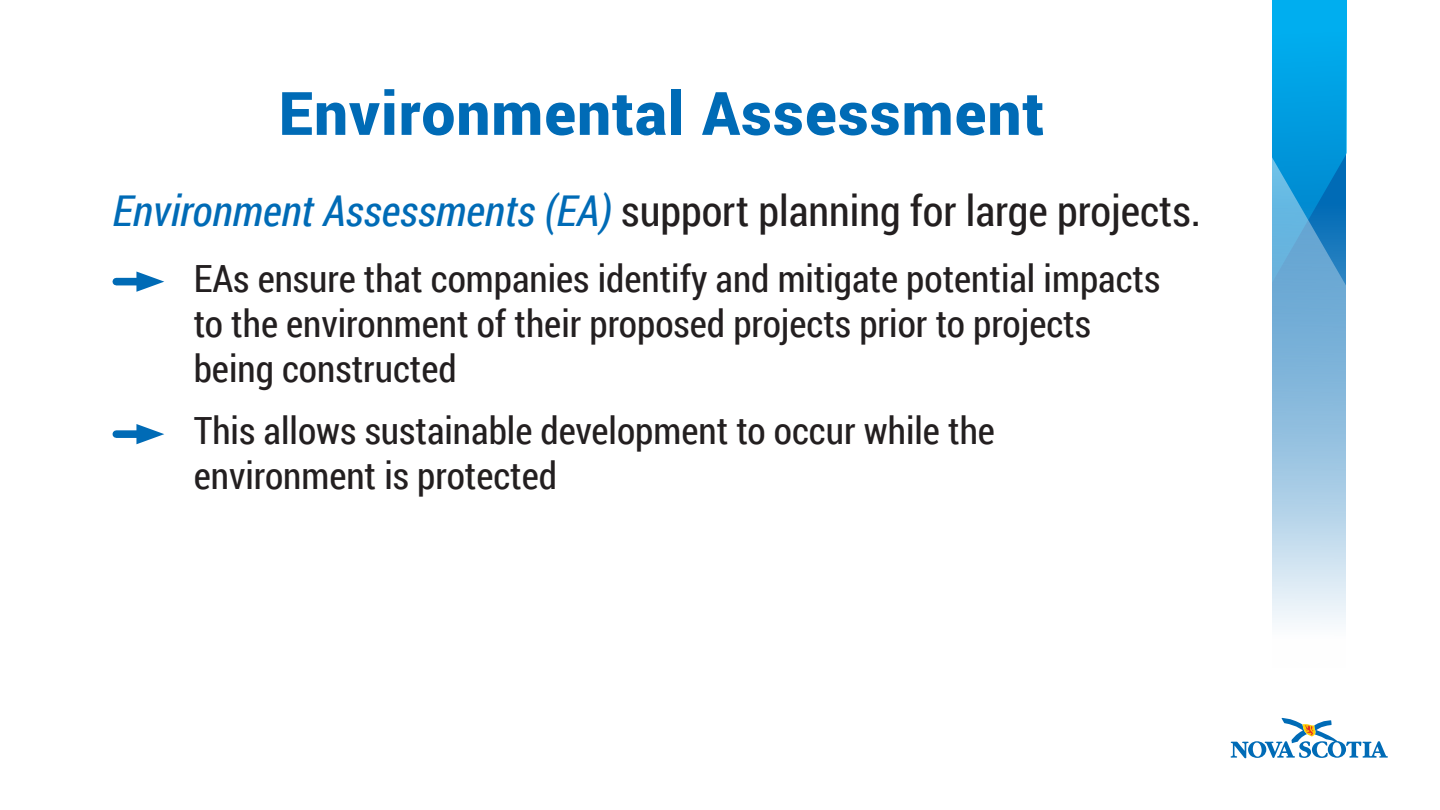
<style>
.page{position:relative;width:1440px;height:810px;background:#fff}
.page>*{position:absolute;margin:0;border:0;box-sizing:border-box;transform-origin:0 0}
.t1{font:900 60px "Roboto";letter-spacing:.02em;color:#006bb6}
.t2{font:42.5px "Roboto Condensed";color:#231f20}
.t3{font:37.5px/45px "Roboto Condensed";color:#231f20}
.s1{font-style:italic;color:#006bb6}
</style>
<div class="page">
<svg style="left:1231px;top:717px;width:157px;height:41px"></svg>
<svg style="left:1272px;top:0;width:74px;height:624px"></svg>
<div style="left:116px;top:278px;width:32px;height:7px;background:#006bb6"></div>
<svg style="left:136px;top:272px;width:28px;height:20px"></svg>
<div style="left:116px;top:430px;width:32px;height:8px;background:#006bb6"></div>
<svg style="left:136px;top:424px;width:28px;height:20px"></svg>
<h1 class="t1" style="left:279px;top:71px;width:767px">Environmental Assessment</h1>
<p class="t2" style="left:112px;top:181px;width:1090px"><span class="s1">Environment Assessments (EA)</span> support planning for large projects.</p>
<p class="t3" style="left:194px;top:255px;width:968px">EAs ensure that companies identify and mitigate potential impacts to the environment of their proposed projects prior to projects being constructed</p>
<p class="t3" style="left:194px;top:407px;width:803px">This allows sustainable development to occur while the environment is protected</p>
</div>
